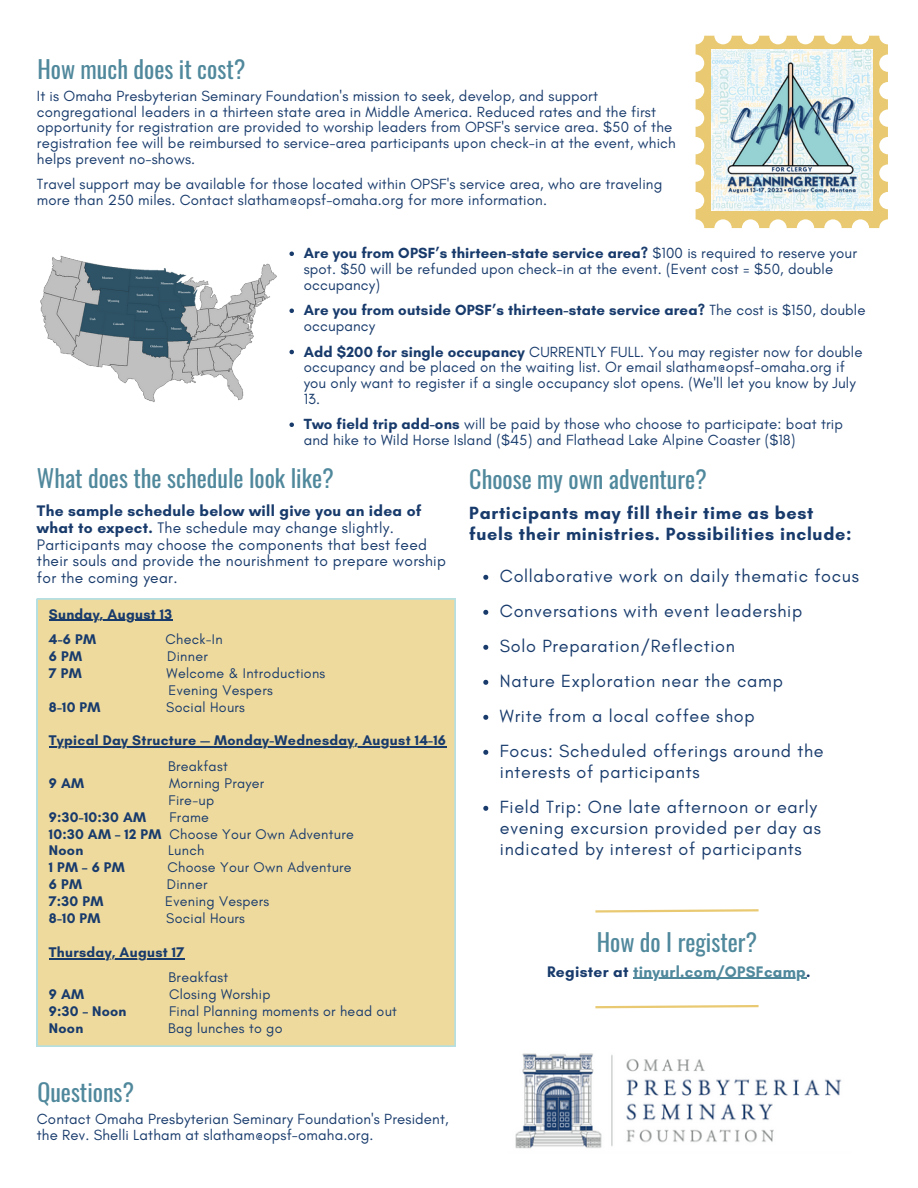
<style>
.page{position:relative;width:918px;height:1188px;background:#fff}
.page>*{position:absolute;margin:0;border:0;box-sizing:border-box;transform-origin:0 0}
.t1{font:24px "Oswald";color:#50889c}
.t2{font:18px/21px "Glacial Indifference";letter-spacing:.04em;color:#183b6c}
.t3{font:700 18px/21px "Glacial Indifference";letter-spacing:.04em;color:#183b6c}
.t4{font:15.6px/16.8px "Glacial Indifference";letter-spacing:.02em;color:#183b6c}
.t5{font:700 15.6px "Glacial Indifference";letter-spacing:.02em;color:#50889c}
.t6{font:15px/15.8px "Glacial Indifference";letter-spacing:.01em;color:#183b6c}
.t7{font:700 15px/15.8px "Glacial Indifference";letter-spacing:.01em;color:#183b6c}
.t8{font:14.25px "Glacial Indifference";letter-spacing:.02em;color:#183b6c}
.t9{font:700 14.25px "Glacial Indifference";letter-spacing:.02em;color:#183b6c}
.s1{font-weight:700}
.s2{font-weight:400}
.s3{color:#183b6c}
</style>
<div class="page">
<img style="left:40px;top:255px;width:237px;height:148px">
<div style="left:37px;top:599px;width:418px;height:447px;background:#efda9d"></div>
<hr style="left:49px;top:620px;width:123px;height:1px;background:#183b6c">
<hr style="left:49px;top:747px;width:397px;height:1px;background:#183b6c">
<hr style="left:49px;top:958px;width:136px;height:1px;background:#183b6c">
<svg style="left:696px;top:36px;width:192px;height:192px"></svg>
<img style="left:711px;top:49px;width:161px;height:161px">
<img style="left:515px;top:1053px;width:327px;height:96px">
<svg style="left:289px;top:252px;width:5px;height:4px"></svg>
<svg style="left:289px;top:309px;width:5px;height:4px"></svg>
<svg style="left:289px;top:350px;width:5px;height:4px"></svg>
<svg style="left:289px;top:423px;width:5px;height:4px"></svg>
<hr style="left:633px;top:978px;width:173px;height:1px;background:#50889c">
<svg style="left:483px;top:575px;width:5px;height:5px"></svg>
<svg style="left:483px;top:610px;width:5px;height:5px"></svg>
<svg style="left:483px;top:645px;width:5px;height:5px"></svg>
<svg style="left:483px;top:680px;width:5px;height:5px"></svg>
<svg style="left:483px;top:715px;width:5px;height:5px"></svg>
<svg style="left:483px;top:750px;width:5px;height:5px"></svg>
<svg style="left:483px;top:806px;width:5px;height:5px"></svg>
<svg style="left:595px;top:909px;width:164px;height:4px"></svg>
<svg style="left:595px;top:1005px;width:164px;height:4px"></svg>
<p class="t1" style="left:37px;top:50px;width:210px">How much does it cost?</p>
<p class="t6" style="left:37px;top:88px;width:640px">It is Omaha Presbyterian Seminary Foundation's mission to seek, develop, and support congregational leaders in a thirteen state area in Middle America. Reduced rates and the first opportunity for registration are provided to worship leaders from OPSF's service area. $50 of the registration fee will be reimbursed to service-area participants upon check-in at the event, which helps prevent no-shows.</p>
<p class="t6" style="left:37px;top:176px;width:627px">Travel support may be available for those located within OPSF's service area, who are traveling more than 250 miles. Contact slatham@opsf-omaha.org for more information.</p>
<p class="t6" style="left:304px;top:245px;width:555px"><span class="s1">Are you from OPSF’s thirteen-state service area?</span> $100 is required to reserve your spot. $50 will be refunded upon check-in at the event. (Event cost = $50, double occupancy)</p>
<p class="t7" style="left:304px;top:302px;width:563px">Are you from outside OPSF’s thirteen-state service area? <span class="s2">The cost is $150, double occupancy</span></p>
<p class="t6" style="left:304px;top:343px;width:560px"><span class="s1">Add $200 for single occupancy</span> CURRENTLY FULL. You may register now for double occupancy and be placed on the waiting list. Or email slatham@opsf-omaha.org if you only want to register if a single occupancy slot opens. (We'll let you know by July 13.</p>
<p class="t6" style="left:304px;top:416px;width:541px"><span class="s1">Two field trip add-ons</span> will be paid by those who choose to participate: boat trip and hike to Wild Horse Island ($45) and Flathead Lake Alpine Coaster ($18)</p>
<p class="t1" style="left:37px;top:460px;width:298px">What does the schedule look like?</p>
<p class="t4" style="left:37px;top:502px;width:411px"><span class="s1">The sample schedule below will give you an idea of what to expect.</span> The schedule may change slightly.<br>Participants may choose the components that best feed their souls and provide the nourishment to prepare worship for the coming year.</p>
<p class="t1" style="left:469px;top:460px;width:239px">Choose my own adventure?</p>
<p class="t3" style="left:469px;top:502px;width:384px">Participants may fill their time as best fuels their ministries. Possibilities include:</p>
<p class="t2" style="left:500px;top:565px;width:361px">Collaborative work on daily thematic focus</p>
<p class="t2" style="left:500px;top:600px;width:304px">Conversations with event leadership</p>
<p class="t2" style="left:500px;top:635px;width:237px">Solo Preparation/Reflection</p>
<p class="t2" style="left:500px;top:670px;width:285px">Nature Exploration near the camp</p>
<p class="t2" style="left:500px;top:705px;width:256px">Write from a local coffee shop</p>
<p class="t2" style="left:500px;top:740px;width:325px">Focus: Scheduled offerings around the interests of participants</p>
<p class="t2" style="left:500px;top:796px;width:323px">Field Trip: One late afternoon or early evening excursion provided per day as indicated by interest of participants</p>
<p class="t9" style="left:49px;top:605px;width:125px">Sunday, August 13</p>
<p class="t9" style="left:49px;top:631px;width:49px">4-6 PM</p>
<p class="t8" style="left:166px;top:631px;width:59px">Check-In</p>
<p class="t9" style="left:49px;top:648px;width:35px">6 PM</p>
<p class="t8" style="left:167px;top:648px;width:42px">Dinner</p>
<p class="t9" style="left:49px;top:664px;width:34px">7 PM</p>
<p class="t8" style="left:167px;top:664px;width:160px">Welcome &amp; Introductions</p>
<p class="t8" style="left:169px;top:681px;width:106px">Evening Vespers</p>
<p class="t9" style="left:49px;top:698px;width:53px">8-10 PM</p>
<p class="t8" style="left:166px;top:698px;width:80px">Social Hours</p>
<p class="t9" style="left:49px;top:732px;width:399px">Typical Day Structure — Monday-Wednesday, August 14-16</p>
<p class="t8" style="left:168px;top:758px;width:61px">Breakfast</p>
<p class="t9" style="left:49px;top:774px;width:37px">9 AM</p>
<p class="t8" style="left:169px;top:774px;width:97px">Morning Prayer</p>
<p class="t8" style="left:169px;top:791px;width:47px">Fire-up</p>
<p class="t9" style="left:49px;top:808px;width:99px">9:30-10:30 AM</p>
<p class="t8" style="left:170px;top:808px;width:41px">Frame</p>
<p class="t8" style="left:49px;top:825px;width:306px"><span class="s1">10:30 AM – 12 PM</span> Choose Your Own Adventure</p>
<p class="t9" style="left:49px;top:842px;width:36px">Noon</p>
<p class="t8" style="left:168px;top:842px;width:38px">Lunch</p>
<p class="t9" style="left:49px;top:859px;width:78px">1PM–6PM</p>
<p class="t8" style="left:167px;top:859px;width:186px">Choose Your Own Adventure</p>
<p class="t9" style="left:49px;top:876px;width:35px">6 PM</p>
<p class="t8" style="left:167px;top:876px;width:42px">Dinner</p>
<p class="t9" style="left:49px;top:893px;width:56px">7:30 PM</p>
<p class="t8" style="left:165px;top:893px;width:106px">Evening Vespers</p>
<p class="t9" style="left:49px;top:909px;width:53px">8-10 PM</p>
<p class="t8" style="left:166px;top:909px;width:80px">Social Hours</p>
<p class="t9" style="left:49px;top:943px;width:137px">Thursday, August 17</p>
<p class="t8" style="left:169px;top:969px;width:61px">Breakfast</p>
<p class="t9" style="left:49px;top:986px;width:37px">9 AM</p>
<p class="t8" style="left:169px;top:986px;width:103px">Closing Worship</p>
<p class="t9" style="left:49px;top:1003px;width:79px">9:30 – Noon</p>
<p class="t8" style="left:169px;top:1003px;width:229px">Final Planning moments or head out</p>
<p class="t9" style="left:49px;top:1019px;width:36px">Noon</p>
<p class="t8" style="left:168px;top:1019px;width:116px">Bag lunches to go</p>
<p class="t1" style="left:597px;top:924px;width:162px">How do I register?</p>
<p class="t5" style="left:547px;top:962px;width:265px"><span class="s3">Register at</span> tinyurl.com/OPSFcamp<span class="s3">.</span></p>
<p class="t1" style="left:37px;top:1073px;width:98px">Questions?</p>
<p class="t6" style="left:37px;top:1111px;width:413px">Contact Omaha Presbyterian Seminary Foundation's President, the Rev. Shelli Latham at slatham@opsf-omaha.org.</p>
</div>
